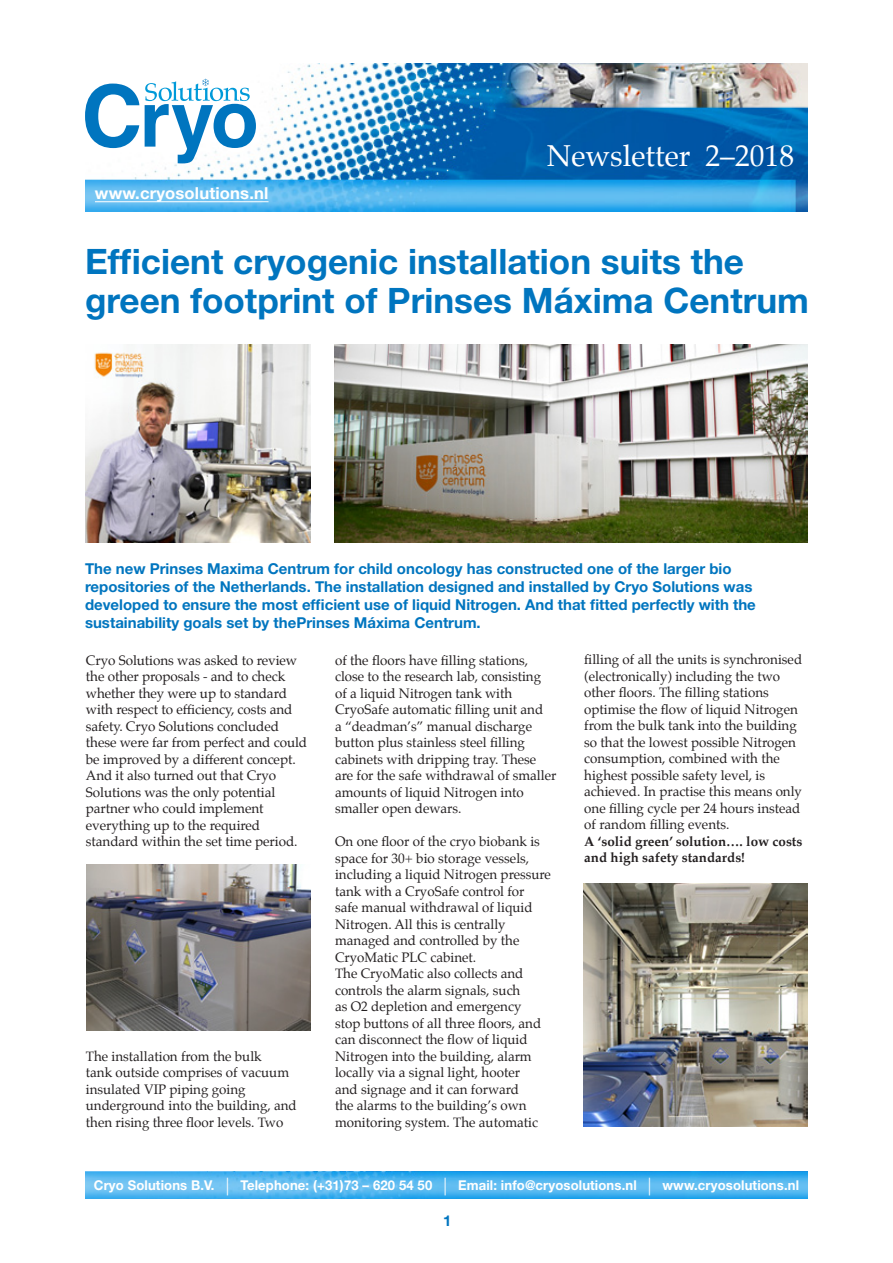
<style>
.page{position:relative;width:893px;height:1263px;background:#fff}
.page>*{position:absolute;margin:0;border:0;box-sizing:border-box;transform-origin:0 0}
.t1{font:700 35.1px/39px "Helvetica Neue";color:#0075bf}
.t2{font:29.55px "Palatino";color:#fff}
.t3{font:700 16.5px "Helvetica Neue";letter-spacing:.01em;color:#fff}
.t4{font:700 15px/18px "Helvetica Neue";color:#0075bf}
.t5{font:13.5px/16.5px "Palatino";color:#231f20}
.t6{font:700 13.5px "Helvetica Neue";letter-spacing:.01em;color:#fff}
.t7{font:700 13.5px/16.5px "Palatino";color:#231f20}
.s1{font-weight:400;font-size:23.7px}
</style>
<div class="page">
<img style="left:85px;top:64px;width:723px;height:148px">
<svg style="left:85px;top:84px;width:54px;height:64px"></svg>
<svg style="left:145px;top:79px;width:111px;height:84px"></svg>
<hr style="left:95px;top:201px;width:174px;height:1px;background:#fff">
<img style="left:85px;top:1172px;width:723px;height:26px">
<img style="left:85px;top:344px;width:226px;height:198px">
<img style="left:334px;top:344px;width:474px;height:198px">
<img style="left:584px;top:883px;width:224px;height:244px">
<img style="left:87px;top:864px;width:224px;height:166px">
<p class="t3" style="left:95px;top:183px;width:175px">www.cryosolutions.nl</p>
<h2 class="t2" style="left:547px;top:131px;width:249px">Newsletter 2–2018</h2>
<h1 class="t1" style="left:85px;top:241px;width:725px">Efficient cryogenic installation suits the green footprint of Prinses Máxima Centrum</h1>
<p class="t4" style="left:85px;top:559px;width:672px">The new Prinses Maxima Centrum for child oncology has constructed one of the larger bio repositories of the Netherlands. The installation designed and installed by Cryo Solutions was developed to ensure the most efficient use of liquid Nitrogen. And that fitted perfectly with the sustainability goals set by thePrinses Máxima Centrum.</p>
<p class="t5" style="left:86px;top:652px;width:223px">Cryo Solutions was asked to review the other proposals - and to check whether they were up to standard with respect to efficiency, costs and safety. Cryo Solutions concluded these were far from perfect and could be improved by a different concept.<br>And it also turned out that Cryo Solutions was the only potential partner who could implement everything up to the required standard within the set time period.</p>
<p class="t5" style="left:584px;top:651px;width:219px">filling of all the units is synchronised (electronically) including the two other floors. The filling stations optimise the flow of liquid Nitrogen from the bulk tank into the building so that the lowest possible Nitrogen consumption, combined with the highest possible safety level, is achieved. In practise this means only one filling cycle per 24 hours instead of random filling events.</p>
<p class="t7" style="left:584px;top:833px;width:220px">A ‘solid green’ solution…. low costs and high safety standards!</p>
<p class="t5" style="left:335px;top:652px;width:223px">of the floors have filling stations, close to the research lab, consisting<br>of a liquid Nitrogen tank with CryoSafe automatic filling unit and<br>a “deadman’s” manual discharge button plus stainless steel filling cabinets with dripping tray. These are for the safe withdrawal of smaller amounts of liquid Nitrogen into smaller open dewars.</p>
<p class="t5" style="left:335px;top:833px;width:217px">On one floor of the cryo biobank is space for 30+ bio storage vessels, including a liquid Nitrogen pressure tank with a CryoSafe control for safe manual withdrawal of liquid<br>Nitrogen. All this is centrally managed and controlled by the<br>CryoMatic PLC cabinet.<br>The CryoMatic also collects and controls the alarm signals, such<br>as O2 depletion and emergency<br>stop buttons of all three floors, and can disconnect the flow of liquid<br>Nitrogen into the building, alarm locally via a signal light, hooter<br>and signage and it can forward<br>the alarms to the building’s own monitoring system. The automatic</p>
<p class="t5" style="left:86px;top:1048px;width:212px">The installation from the bulk<br>tank outside comprises of vacuum insulated VIP piping going underground into the building, and then rising three floor levels. Two</p>
<p class="t6" style="left:94px;top:1176px;width:707px">Cryo Solutions B.V. <span class="s1">|</span> Telephone: (+31)73 – 620 54 50 <span class="s1">|</span> Email: info@cryosolutions.nl <span class="s1">|</span> www.cryosolutions.nl</p>
<p class="t4" style="left:443px;top:1211px;width:10px">1</p>
</div>
